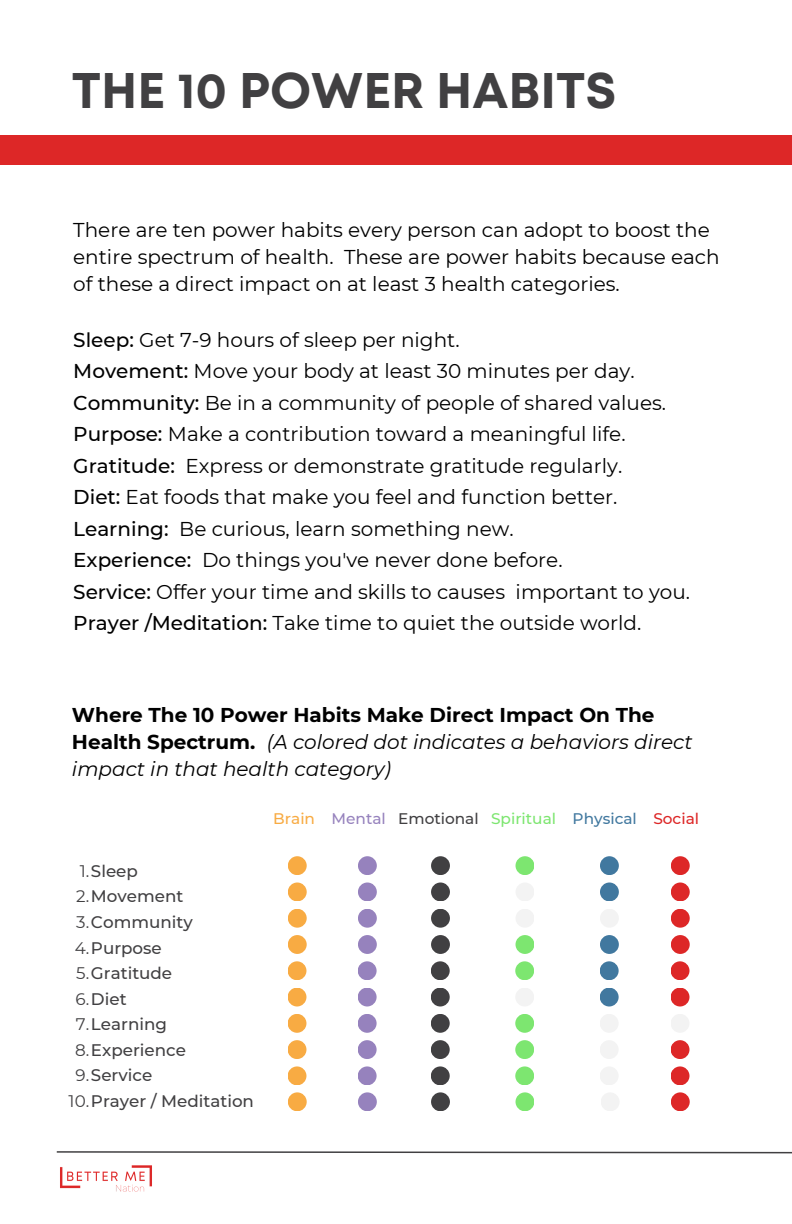
<style>
.page{position:relative;width:792px;height:1224px;background:#fff}
.page>*{position:absolute;margin:0;border:0;box-sizing:border-box;transform-origin:0 0}
.t1{font:700 50px "Mont";color:#414042}
.t2{font:20px/31.6px "Montserrat";color:#000}
.t3{font:italic 20px/27px "Montserrat";color:#000}
.t4{font:500 16.8px "Montserrat";color:#414042}
.t5{font:500 15.4px "Montserrat";color:#414042}
.s1{font-weight:500}
.s2{font-weight:700;font-style:normal}
.s3{font-weight:400}
.s4{color:#f8ab43}
.s5{color:#9682bd}
.s6{color:#7de670}
.s7{color:#41789f}
.s8{color:#dd2727}
</style>
<div class="page">
<svg style="left:56px;top:1151px;width:736px;height:3px"></svg>
<img style="left:60px;top:1165px;width:92px;height:27px">
<div style="left:288px;top:856px;width:19px;height:19px;background:#f8ab43;border-radius:50%"></div>
<div style="left:288px;top:883px;width:19px;height:18px;background:#f8ab43;border-radius:50%"></div>
<div style="left:288px;top:909px;width:19px;height:19px;background:#f8ab43;border-radius:50%"></div>
<div style="left:288px;top:935px;width:19px;height:19px;background:#f8ab43;border-radius:50%"></div>
<div style="left:288px;top:961px;width:18px;height:19px;background:#f8ab43;border-radius:50%"></div>
<div style="left:288px;top:988px;width:18px;height:19px;background:#f8ab43;border-radius:50%"></div>
<div style="left:288px;top:1014px;width:18px;height:19px;background:#f8ab43;border-radius:50%"></div>
<div style="left:288px;top:1040px;width:18px;height:19px;background:#f8ab43;border-radius:50%"></div>
<div style="left:288px;top:1092px;width:19px;height:19px;background:#f8ab43;border-radius:50%"></div>
<div style="left:288px;top:1066px;width:18px;height:19px;background:#f8ab43;border-radius:50%"></div>
<div style="left:358px;top:856px;width:19px;height:19px;background:#9682bd;border-radius:50%"></div>
<div style="left:358px;top:883px;width:19px;height:18px;background:#9682bd;border-radius:50%"></div>
<div style="left:358px;top:909px;width:19px;height:19px;background:#9682bd;border-radius:50%"></div>
<div style="left:358px;top:935px;width:19px;height:19px;background:#9682bd;border-radius:50%"></div>
<div style="left:358px;top:961px;width:19px;height:19px;background:#9682bd;border-radius:50%"></div>
<div style="left:358px;top:988px;width:19px;height:19px;background:#9682bd;border-radius:50%"></div>
<div style="left:358px;top:1014px;width:19px;height:19px;background:#9682bd;border-radius:50%"></div>
<div style="left:358px;top:1040px;width:19px;height:19px;background:#9682bd;border-radius:50%"></div>
<div style="left:358px;top:1092px;width:19px;height:19px;background:#9682bd;border-radius:50%"></div>
<div style="left:358px;top:1066px;width:19px;height:19px;background:#9682bd;border-radius:50%"></div>
<div style="left:516px;top:856px;width:18px;height:19px;background:#7de670;border-radius:50%"></div>
<div style="left:516px;top:883px;width:18px;height:18px;background:#f3f3f3;border-radius:50%"></div>
<div style="left:516px;top:909px;width:18px;height:19px;background:#f3f3f3;border-radius:50%"></div>
<div style="left:516px;top:935px;width:18px;height:19px;background:#7de670;border-radius:50%"></div>
<div style="left:515px;top:961px;width:19px;height:19px;background:#7de670;border-radius:50%"></div>
<div style="left:515px;top:988px;width:19px;height:19px;background:#f3f3f3;border-radius:50%"></div>
<div style="left:515px;top:1014px;width:19px;height:19px;background:#7de670;border-radius:50%"></div>
<div style="left:515px;top:1040px;width:19px;height:19px;background:#7de670;border-radius:50%"></div>
<div style="left:516px;top:1092px;width:18px;height:19px;background:#7de670;border-radius:50%"></div>
<div style="left:515px;top:1066px;width:19px;height:19px;background:#7de670;border-radius:50%"></div>
<div style="left:671px;top:856px;width:19px;height:19px;background:#dd2727;border-radius:50%"></div>
<div style="left:671px;top:883px;width:19px;height:18px;background:#dd2727;border-radius:50%"></div>
<div style="left:671px;top:909px;width:19px;height:19px;background:#dd2727;border-radius:50%"></div>
<div style="left:671px;top:935px;width:19px;height:19px;background:#dd2727;border-radius:50%"></div>
<div style="left:671px;top:961px;width:19px;height:19px;background:#dd2727;border-radius:50%"></div>
<div style="left:671px;top:988px;width:19px;height:19px;background:#dd2727;border-radius:50%"></div>
<div style="left:671px;top:1014px;width:19px;height:19px;background:#f3f3f3;border-radius:50%"></div>
<div style="left:671px;top:1040px;width:19px;height:19px;background:#dd2727;border-radius:50%"></div>
<div style="left:671px;top:1092px;width:19px;height:19px;background:#dd2727;border-radius:50%"></div>
<div style="left:671px;top:1066px;width:19px;height:19px;background:#dd2727;border-radius:50%"></div>
<div style="left:600px;top:856px;width:19px;height:19px;background:#41789f;border-radius:50%"></div>
<div style="left:600px;top:883px;width:19px;height:18px;background:#41789f;border-radius:50%"></div>
<div style="left:600px;top:909px;width:19px;height:19px;background:#f3f3f3;border-radius:50%"></div>
<div style="left:600px;top:935px;width:19px;height:19px;background:#41789f;border-radius:50%"></div>
<div style="left:600px;top:961px;width:19px;height:19px;background:#41789f;border-radius:50%"></div>
<div style="left:600px;top:988px;width:19px;height:19px;background:#41789f;border-radius:50%"></div>
<div style="left:600px;top:1014px;width:19px;height:19px;background:#f3f3f3;border-radius:50%"></div>
<div style="left:600px;top:1040px;width:19px;height:19px;background:#f3f3f3;border-radius:50%"></div>
<div style="left:600px;top:1066px;width:19px;height:19px;background:#f3f3f3;border-radius:50%"></div>
<div style="left:601px;top:1092px;width:19px;height:19px;background:#f3f3f3;border-radius:50%"></div>
<div style="left:431px;top:856px;width:19px;height:19px;background:#414042;border-radius:50%"></div>
<div style="left:431px;top:883px;width:19px;height:18px;background:#414042;border-radius:50%"></div>
<div style="left:431px;top:909px;width:19px;height:19px;background:#414042;border-radius:50%"></div>
<div style="left:431px;top:935px;width:19px;height:19px;background:#414042;border-radius:50%"></div>
<div style="left:431px;top:961px;width:19px;height:19px;background:#414042;border-radius:50%"></div>
<div style="left:431px;top:988px;width:19px;height:19px;background:#414042;border-radius:50%"></div>
<div style="left:431px;top:1014px;width:19px;height:19px;background:#414042;border-radius:50%"></div>
<div style="left:431px;top:1040px;width:19px;height:19px;background:#414042;border-radius:50%"></div>
<div style="left:431px;top:1092px;width:19px;height:19px;background:#414042;border-radius:50%"></div>
<div style="left:431px;top:1066px;width:19px;height:19px;background:#414042;border-radius:50%"></div>
<div style="left:0;top:135px;width:792px;height:30px;background:#dd2727"></div>
<h1 class="t1" style="left:72px;top:72px;width:546px">THE 10 POWER HABITS</h1>
<h2 class="t2" style="left:73px;top:217px;width:648px;line-height:27px">There are ten power habits every person can adopt to boost the entire spectrum of health. These are power habits because each of these a direct impact on at least 3 health categories.</h2>
<h2 class="t2" style="left:73px;top:324px;width:618px"><span class="s1">Sleep:</span> Get 7-9 hours of sleep per night.<br><span class="s1">Movement:</span> Move your body at least 30 minutes per day.<br><span class="s1">Community:</span> Be in a community of people of shared values.<br><span class="s1">Purpose:</span> Make a contribution toward a meaningful life.<br><span class="s1">Gratitude:</span> Express or demonstrate gratitude regularly.<br><span class="s1">Diet:</span> Eat foods that make you feel and function better.<br><span class="s1">Learning:</span> Be curious, learn something new.<br><span class="s1">Experience:</span> Do things you've never done before.<br><span class="s1">Service:</span> Offer your time and skills to causes important to you.<br><span class="s1">Prayer /Meditation:</span> Take time to quiet the outside world.</h2>
<p class="t3" style="left:72px;top:701px;width:622px"><span class="s2">Where The 10 Power Habits Make Direct Impact On The<br>Health Spectrum.</span> (A colored dot indicates a behaviors direct impact in that health category)</p>
<p class="t4" style="left:80px;top:861px;width:60px"><span class="s3">1.</span>Sleep</p>
<p class="t4" style="left:76px;top:886px;width:109px"><span class="s3">2.</span>Movement</p>
<p class="t4" style="left:76px;top:912px;width:118px"><span class="s3">3.</span>Community</p>
<p class="t4" style="left:75px;top:937px;width:89px"><span class="s3">4.</span>Purpose</p>
<p class="t4" style="left:76px;top:963px;width:97px"><span class="s3">5.</span>Gratitude</p>
<p class="t4" style="left:76px;top:988px;width:53px"><span class="s3">6.</span>Diet</p>
<p class="t4" style="left:76px;top:1014px;width:93px"><span class="s3">7.</span>Learning</p>
<p class="t4" style="left:75px;top:1039px;width:112px"><span class="s3">8.</span>Experience</p>
<p class="t4" style="left:76px;top:1065px;width:78px"><span class="s3">9.</span>Service</p>
<p class="t4" style="left:69px;top:1091px;width:187px"><span class="s3">10.</span>Prayer / Meditation</p>
<p class="t5" style="left:273px;top:809px;width:427px"><span class="s4">Brain</span> <span class="s5">Mental</span> Emotional <span class="s6">Spiritual</span> <span class="s7">Physical</span> <span class="s8">Social</span></p>
</div>
